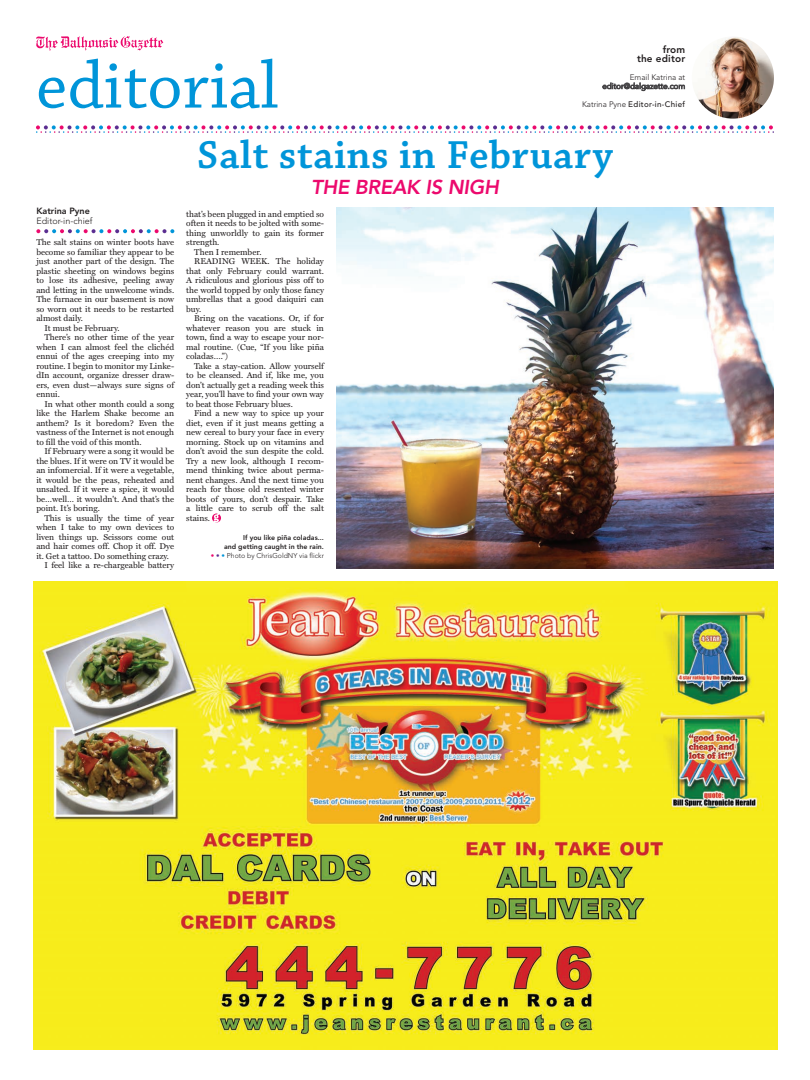
<style>
.page{position:relative;width:810px;height:1080px;background:#fff}
.page>*{position:absolute;margin:0;border:0;box-sizing:border-box;transform-origin:0 0}
.t1{font:70px "Chaparral Pro";color:#0095d9}
.t2{font:41px "Chaparral Pro Semibold Capt";letter-spacing:.01em;color:#0095d9}
.t3{font:italic 800 20px "Avenir LT Std";letter-spacing:-.01em;color:#ec096d}
.t4{font:800 10px/9px "Avenir LT Std";letter-spacing:.015em;color:#231f20;text-align:right}
.t5{font:300 9px "Avenir LT Std";color:#231f20}
.t6{font:800 9px "Avenir LT Std";color:#231f20}
.t7{font:8.5px "Miller Text Roman";color:#231f20}
.t8{font:300 8px/9px "Avenir LT Std";color:#231f20;text-align:right}
.t9{font:500 8px "Avenir LT Std";letter-spacing:.04em;color:#231f20}
.t10{font:800 7px/9.5px "Avenir LT Std";color:#231f20;text-align:right}
.t11{font:300 7px "Avenir LT Std";color:#231f20}
.s1{font-weight:300}
.s2{color:#ec096d}
.s3{color:#5b2e91}
.s4{color:#0095d9}
</style>
<div class="page">
<svg style="left:212px;top:513px;width:9px;height:10px"></svg>
<svg style="left:36px;top:125px;width:738px;height:8px"></svg>
<img style="left:33px;top:582px;width:744px;height:468px">
<svg style="left:36px;top:229px;width:138px;height:4px"></svg>
<svg style="left:36px;top:36px;width:127px;height:15px"></svg>
<svg style="left:603px;top:83px;width:82px;height:8px"></svg>
<img style="left:692px;top:37px;width:82px;height:82px;border-radius:41px">
<img style="left:336px;top:208px;width:438px;height:361px">
<h1 class="t1" style="left:36px;top:47px;width:244px">editorial</h1>
<p class="t4" style="left:637px;top:45px;width:50px">from<br>the editor</p>
<p class="t8" style="left:602px;top:73px;width:84px">Email Katrina at editor@dalgazette.com</p>
<p class="t9" style="left:582px;top:99px;width:105px"><span class="s1">Katrina Pyne</span> Editor-in-Chief</p>
<p class="t6" style="left:36px;top:206px;width:55px">Katrina Pyne</p>
<p class="t5" style="left:36px;top:216px;width:58px">Editor-in-chief</p>
<p class="t7" style="left:36px;top:237px;width:139px">The salt stains on winter boots have</p>
<p class="t7" style="left:36px;top:247px;width:139px">become so familiar they appear to be</p>
<p class="t7" style="left:36px;top:256px;width:139px">just another part of the design. The</p>
<p class="t7" style="left:36px;top:266px;width:139px">plastic sheeting on windows begins</p>
<p class="t7" style="left:36px;top:275px;width:139px">to lose its adhesive, peeling away</p>
<p class="t7" style="left:36px;top:285px;width:139px">and letting in the unwelcome winds.</p>
<p class="t7" style="left:36px;top:294px;width:139px">The furnace in our basement is now</p>
<p class="t7" style="left:36px;top:304px;width:139px">so worn out it needs to be restarted</p>
<p class="t7" style="left:36px;top:313px;width:48px">almost daily.</p>
<p class="t7" style="left:44px;top:323px;width:77px">It must be February.</p>
<p class="t7" style="left:44px;top:332px;width:131px">There’s no other time of the year</p>
<p class="t7" style="left:36px;top:342px;width:139px">when I can almost feel the clichéd</p>
<p class="t7" style="left:36px;top:351px;width:139px">ennui of the ages creeping into my</p>
<p class="t7" style="left:36px;top:361px;width:139px">routine. I begin to monitor my Linke-</p>
<p class="t7" style="left:36px;top:370px;width:139px">dIn account, organize dresser draw-</p>
<p class="t7" style="left:36px;top:380px;width:139px">ers, even dust—always sure signs of</p>
<p class="t7" style="left:36px;top:389px;width:25px">ennui.</p>
<p class="t7" style="left:44px;top:399px;width:131px">In what other month could a song</p>
<p class="t7" style="left:36px;top:408px;width:139px">like the Harlem Shake become an</p>
<p class="t7" style="left:36px;top:418px;width:139px">anthem? Is it boredom? Even the</p>
<p class="t7" style="left:36px;top:427px;width:139px">vastness of the Internet is not enough</p>
<p class="t7" style="left:36px;top:437px;width:107px">to fill the void of this month.</p>
<p class="t7" style="left:44px;top:446px;width:131px">If February were a song it would be</p>
<p class="t7" style="left:36px;top:456px;width:139px">the blues. If it were on TV it would be</p>
<p class="t7" style="left:36px;top:465px;width:139px">an infomercial. If it were a vegetable,</p>
<p class="t7" style="left:36px;top:475px;width:139px">it would be the peas, reheated and</p>
<p class="t7" style="left:36px;top:484px;width:139px">unsalted. If it were a spice, it would</p>
<p class="t7" style="left:36px;top:494px;width:139px">be…well… it wouldn't. And that’s the</p>
<p class="t7" style="left:36px;top:503px;width:65px">point. It’s boring.</p>
<p class="t7" style="left:44px;top:513px;width:131px">This is usually the time of year</p>
<p class="t7" style="left:36px;top:522px;width:139px">when I take to my own devices to</p>
<p class="t7" style="left:36px;top:532px;width:139px">liven things up. Scissors come out</p>
<p class="t7" style="left:36px;top:541px;width:139px">and hair comes off. Chop it off. Dye</p>
<p class="t7" style="left:36px;top:551px;width:134px">it. Get a tattoo. Do something crazy.</p>
<p class="t7" style="left:44px;top:560px;width:131px">I feel like a re-chargeable battery</p>
<h2 class="t2" style="left:197px;top:131px;width:417px">Salt stains in February</h2>
<h3 class="t3" style="left:311px;top:175px;width:189px">THE BREAK IS NIGH</h3>
<p class="t7" style="left:186px;top:209px;width:139px">that’s been plugged in and emptied so</p>
<p class="t7" style="left:186px;top:218px;width:139px">often it needs to be jolted with some-</p>
<p class="t7" style="left:186px;top:228px;width:139px">thing unworldly to gain its former</p>
<p class="t7" style="left:186px;top:237px;width:35px">strength.</p>
<p class="t7" style="left:194px;top:247px;width:69px">Then I remember.</p>
<p class="t7" style="left:194px;top:256px;width:131px">READING WEEK. The holiday</p>
<p class="t7" style="left:186px;top:266px;width:139px">that only February could warrant.</p>
<p class="t7" style="left:186px;top:275px;width:139px">A ridiculous and glorious piss off to</p>
<p class="t7" style="left:186px;top:285px;width:139px">the world topped by only those fancy</p>
<p class="t7" style="left:186px;top:294px;width:139px">umbrellas that a good daiquiri can</p>
<p class="t7" style="left:186px;top:304px;width:17px">buy.</p>
<p class="t7" style="left:194px;top:313px;width:131px">Bring on the vacations. Or, if for</p>
<p class="t7" style="left:186px;top:323px;width:139px">whatever reason you are stuck in</p>
<p class="t7" style="left:186px;top:332px;width:139px">town, find a way to escape your nor-</p>
<p class="t7" style="left:186px;top:342px;width:139px">mal routine. (Cue, “If you like piña</p>
<p class="t7" style="left:186px;top:351px;width:43px">coladas….”)</p>
<p class="t7" style="left:194px;top:361px;width:131px">Take a stay-cation. Allow yourself</p>
<p class="t7" style="left:186px;top:370px;width:139px">to be cleansed. And if, like me, you</p>
<p class="t7" style="left:186px;top:380px;width:139px">don’t actually get a reading week this</p>
<p class="t7" style="left:186px;top:389px;width:139px">year, you’ll have to find your own way</p>
<p class="t7" style="left:186px;top:399px;width:108px">to beat those February blues.</p>
<p class="t7" style="left:194px;top:408px;width:131px">Find a new way to spice up your</p>
<p class="t7" style="left:186px;top:418px;width:139px">diet, even if it just means getting a</p>
<p class="t7" style="left:186px;top:427px;width:139px">new cereal to bury your face in every</p>
<p class="t7" style="left:186px;top:437px;width:139px">morning. Stock up on vitamins and</p>
<p class="t7" style="left:186px;top:446px;width:139px">don’t avoid the sun despite the cold.</p>
<p class="t7" style="left:186px;top:456px;width:139px">Try a new look, although I recom-</p>
<p class="t7" style="left:186px;top:465px;width:139px">mend thinking twice about perma-</p>
<p class="t7" style="left:186px;top:475px;width:139px">nent changes. And the next time you</p>
<p class="t7" style="left:186px;top:484px;width:139px">reach for those old resented winter</p>
<p class="t7" style="left:186px;top:494px;width:139px">boots of yours, don’t despair. Take</p>
<p class="t7" style="left:186px;top:503px;width:139px">a little care to scrub off the salt</p>
<p class="t7" style="left:186px;top:513px;width:25px">stains.</p>
<p class="t10" style="left:224px;top:532px;width:101px">If you like piña coladas...<br>and getting caught in the rain.</p>
<p class="t11" style="left:211px;top:552px;width:115px"><span class="s2">•</span> <span class="s3">•</span> <span class="s4">•</span> Photo by ChrisGoldNY via flickr</p>
</div>
